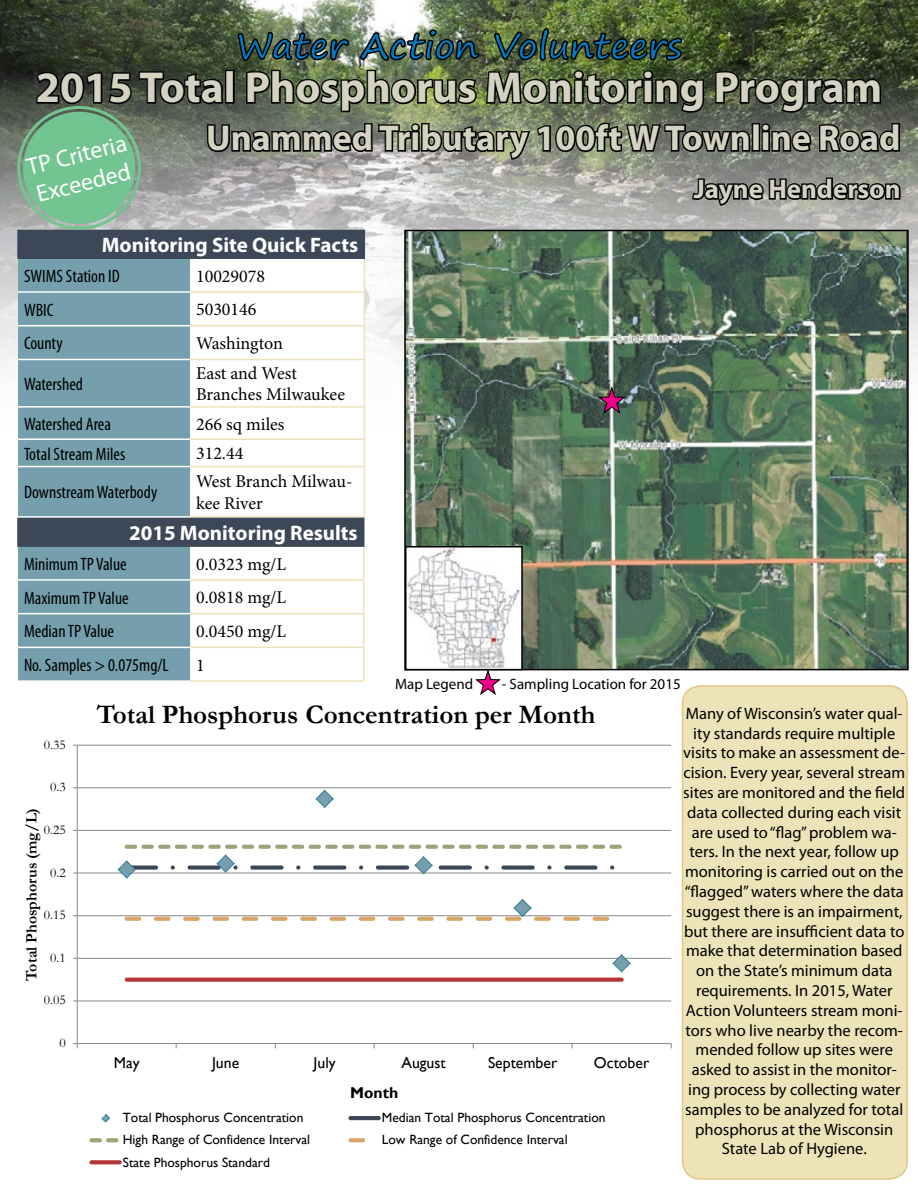
<style>
.page{position:relative;width:918px;height:1188px;background:#fff}
.page>*{position:absolute;margin:0;border:0;box-sizing:border-box;transform-origin:0 0}
.t1{font:700 43.5px "Myriad Pro";color:#d4d2c0}
.t2{font:700 36px "Myriad Pro";color:#d4d2c0}
.t3{font:700 36px "Segoe Print";color:#007ac3}
.t4{font:700 27px "Myriad Pro";color:#d4d2c0}
.t5{font:700 26.85px "Garamond";color:#000}
.t6{font:24px/28.8px "Myriad Pro";color:#fff}
.t7{font:700 21px "Myriad Pro";color:#fff}
.t8{font:condensed 18px "Myriad Pro";color:#000}
.t9{font:18px/21.6px "Minion Pro";color:#000}
.t10{font:16.5px/19.8px "Myriad Pro";color:#000;text-align:center}
.t11{font:15.75px "Gill Sans";color:#000}
.t12{font:700 15.75px "Garamond";color:#000}
.t13{font:700 15.75px "Gill Sans";color:#000}
.t14{font:15px "Myriad Pro";color:#000}
.t15{font:13.5px "Gill Sans";color:#000}
.t16{font:13.5px "Garamond";color:#000}
</style>
<div class="page">
<hr style="left:77px;top:1001px;width:594px;height:1px;background:#868686">
<hr style="left:77px;top:958px;width:594px;height:1px;background:#868686">
<hr style="left:77px;top:915px;width:594px;height:1px;background:#868686">
<hr style="left:77px;top:873px;width:594px;height:1px;background:#868686">
<hr style="left:77px;top:830px;width:594px;height:1px;background:#868686">
<hr style="left:77px;top:787px;width:594px;height:1px;background:#868686">
<hr style="left:77px;top:745px;width:594px;height:1px;background:#868686">
<hr style="left:77px;top:745px;width:1px;height:299px;background:#868686">
<hr style="left:77px;top:1043px;width:594px;height:1px;background:#868686">
<svg style="left:73px;top:1043px;width:5px;height:5px"></svg>
<svg style="left:127px;top:978px;width:495px;height:4px;background:#b84242"></svg>
<svg style="left:315px;top:789px;width:19px;height:19px"></svg>
<svg style="left:117px;top:845px;width:505px;height:34px"></svg>
<svg style="left:127px;top:899px;width:495px;height:22px"></svg>
<svg style="left:612px;top:954px;width:19px;height:19px"></svg>
<svg style="left:101px;top:1114px;width:9px;height:9px"></svg>
<svg style="left:350px;top:1116px;width:29px;height:4px"></svg>
<svg style="left:91px;top:1138px;width:28px;height:4px"></svg>
<svg style="left:350px;top:1138px;width:15px;height:4px"></svg>
<svg style="left:91px;top:1160px;width:29px;height:4px"></svg>
<img style="left:0;top:0;width:918px;height:365px">
<img style="left:407px;top:233px;width:499px;height:434px">
<div style="left:404px;top:230px;width:505px;height:440px;border:2px solid #000"></div>
<img style="left:408px;top:549px;width:112px;height:118px">
<div style="left:405px;top:546px;width:118px;height:124px;border:2px solid #000"></div>
<svg style="left:597px;top:387px;width:29px;height:28px"></svg>
<svg style="left:474px;top:670px;width:27px;height:25px"></svg>
<img style="left:34px;top:18px;width:868px;height:189px">
<div style="left:682px;top:686px;width:225px;height:493px;background:#ece3b8;border-radius:18px"></div>
<div style="left:682px;top:685px;width:226px;height:495px;border:2px solid #e3c48b;border-radius:18px"></div>
<div style="left:18px;top:230px;width:346px;height:28px;background:#3c4858"></div>
<div style="left:18px;top:259px;width:172px;height:257px;background:#759fad"></div>
<svg style="left:190px;top:259px;width:174px;height:257px"></svg>
<svg style="left:364px;top:231px;width:1px;height:26px"></svg>
<hr style="left:17px;top:257px;width:173px;height:2px;background:#3c4858">
<hr style="left:190px;top:257px;width:175px;height:2px;background:#3c4858">
<hr style="left:18px;top:291px;width:172px;height:2px;background:#fff">
<hr style="left:18px;top:325px;width:172px;height:1px;background:#fff">
<hr style="left:18px;top:359px;width:172px;height:1px;background:#fff">
<hr style="left:18px;top:406px;width:172px;height:2px;background:#fff">
<hr style="left:18px;top:438px;width:172px;height:2px;background:#fff">
<hr style="left:18px;top:466px;width:172px;height:1px;background:#fff">
<hr style="left:17px;top:230px;width:173px;height:1px;background:#3c4858">
<hr style="left:17px;top:231px;width:2px;height:26px;background:#3c4858">
<hr style="left:190px;top:230px;width:175px;height:1px;background:#3c4858">
<hr style="left:364px;top:259px;width:1px;height:32px;background:#ece3b8">
<hr style="left:364px;top:293px;width:1px;height:32px;background:#ece3b8">
<hr style="left:190px;top:291px;width:175px;height:2px;background:#ece3b8">
<hr style="left:364px;top:326px;width:1px;height:33px;background:#ece3b8">
<hr style="left:190px;top:325px;width:175px;height:1px;background:#ece3b8">
<hr style="left:364px;top:360px;width:1px;height:46px;background:#ece3b8">
<hr style="left:190px;top:359px;width:175px;height:1px;background:#ece3b8">
<hr style="left:364px;top:408px;width:1px;height:30px;background:#ece3b8">
<hr style="left:190px;top:406px;width:175px;height:2px;background:#ece3b8">
<svg style="left:364px;top:440px;width:1px;height:26px"></svg>
<hr style="left:190px;top:438px;width:175px;height:2px;background:#ece3b8">
<hr style="left:364px;top:467px;width:1px;height:49px;background:#ece3b8">
<hr style="left:190px;top:466px;width:175px;height:1px;background:#ece3b8">
<hr style="left:190px;top:516px;width:175px;height:2px;background:#ece3b8">
<div style="left:18px;top:518px;width:346px;height:28px;background:#3c4858"></div>
<div style="left:18px;top:547px;width:172px;height:133px;background:#759fad"></div>
<hr style="left:17px;top:545px;width:173px;height:2px;background:#3c4858">
<hr style="left:190px;top:545px;width:174px;height:2px;background:#3c4858">
<hr style="left:18px;top:579px;width:172px;height:2px;background:#fff">
<hr style="left:18px;top:613px;width:172px;height:1px;background:#fff">
<hr style="left:18px;top:647px;width:172px;height:1px;background:#fff">
<hr style="left:17px;top:518px;width:173px;height:1px;background:#3c4858">
<hr style="left:17px;top:519px;width:2px;height:26px;background:#3c4858">
<hr style="left:363px;top:547px;width:1px;height:32px;background:#ece3b8">
<hr style="left:363px;top:581px;width:1px;height:32px;background:#ece3b8">
<hr style="left:190px;top:579px;width:174px;height:2px;background:#ece3b8">
<hr style="left:363px;top:614px;width:1px;height:33px;background:#ece3b8">
<hr style="left:190px;top:613px;width:174px;height:1px;background:#ece3b8">
<hr style="left:363px;top:648px;width:1px;height:32px;background:#ece3b8">
<hr style="left:190px;top:647px;width:174px;height:1px;background:#ece3b8">
<hr style="left:190px;top:680px;width:174px;height:2px;background:#ece3b8">
<div style="left:17px;top:106px;width:124px;height:124px;border:3px solid #72c491;border-radius:50%"></div>
<div style="left:24px;top:112px;width:111px;height:111px;background:#72c491;border-radius:50%"></div>
<div style="left:23px;top:112px;width:112px;height:112px;border:2px solid #72c491;border-radius:50%"></div>
<h2 class="t3" style="left:236px;top:13px;width:447px">Water Action Volunteers</h2>
<h1 class="t1" style="left:36px;top:59px;width:848px">2015 Total Phosphorus Monitoring Program</h1>
<h2 class="t2" style="left:206px;top:115px;width:696px">Unammed Tributary 100ft W Townline Road</h2>
<h3 class="t4" style="left:694px;top:171px;width:208px">Jayne Henderson</h3>
<h3 class="t6" style="left:24px;top:153px;width:104px;rotate:-14deg">TP Criteria<br>Exceeded</h3>
<p class="t7" style="left:102px;top:231px;width:258px">Monitoring Site Quick Facts</p>
<p class="t8" style="left:24px;top:265px;width:97px">SWIMS Station ID</p>
<p class="t9" style="left:196px;top:265px;width:71px">10029078</p>
<p class="t8" style="left:24px;top:299px;width:31px">WBIC</p>
<p class="t9" style="left:196px;top:299px;width:62px">5030146</p>
<p class="t8" style="left:24px;top:333px;width:40px">County</p>
<p class="t9" style="left:196px;top:333px;width:88px">Washington</p>
<p class="t8" style="left:24px;top:373px;width:61px">Watershed</p>
<p class="t9" style="left:196px;top:362px;width:150px">East and West<br>Branches Milwaukee</p>
<p class="t8" style="left:24px;top:413px;width:89px">Watershed Area</p>
<p class="t9" style="left:196px;top:413px;width:90px">266 sq miles</p>
<p class="t8" style="left:24px;top:443px;width:103px">Total Stream Miles</p>
<p class="t9" style="left:196px;top:443px;width:49px">312.44</p>
<p class="t8" style="left:24px;top:482px;width:135px">Downstream Waterbody</p>
<p class="t9" style="left:196px;top:471px;width:158px">West Branch Milwau&shy;kee River</p>
<p class="t7" style="left:129px;top:519px;width:230px">2015 Monitoring Results</p>
<p class="t8" style="left:24px;top:553px;width:104px">Minimum TP Value</p>
<p class="t9" style="left:196px;top:553px;width:92px">0.0323 mg/L</p>
<p class="t8" style="left:24px;top:587px;width:106px">Maximum TP Value</p>
<p class="t9" style="left:196px;top:587px;width:92px">0.0818 mg/L</p>
<p class="t8" style="left:24px;top:620px;width:92px">Median TP Value</p>
<p class="t9" style="left:196px;top:621px;width:92px">0.0450 mg/L</p>
<p class="t8" style="left:24px;top:654px;width:146px">No. Samples &gt; 0.075mg/L</p>
<p class="t9" style="left:196px;top:654px;width:10px">1</p>
<p class="t14" style="left:395px;top:674px;width:80px">Map Legend</p>
<p class="t14" style="left:502px;top:674px;width:180px">- Sampling Location for 2015</p>
<p class="t16" style="left:44px;top:735px;width:23px">0.35</p>
<p class="t16" style="left:50px;top:778px;width:17px">0.3</p>
<p class="t12" style="left:21px;top:981px;width:174px;rotate:-90deg">Total Phosphorus (mg/L)</p>
<p class="t16" style="left:44px;top:821px;width:23px">0.25</p>
<p class="t16" style="left:50px;top:863px;width:17px">0.2</p>
<p class="t16" style="left:44px;top:906px;width:23px">0.15</p>
<p class="t16" style="left:50px;top:949px;width:17px">0.1</p>
<p class="t16" style="left:44px;top:991px;width:23px">0.05</p>
<p class="t16" style="left:59px;top:1034px;width:8px">0</p>
<h3 class="t5" style="left:97px;top:696px;width:500px">Total Phosphorus Concentration per Month</h3>
<p class="t11" style="left:114px;top:1053px;width:27px">May</p>
<p class="t11" style="left:212px;top:1053px;width:29px">June</p>
<p class="t11" style="left:314px;top:1053px;width:24px">July</p>
<p class="t11" style="left:402px;top:1053px;width:46px">August</p>
<p class="t11" style="left:488px;top:1053px;width:71px">September</p>
<p class="t11" style="left:594px;top:1053px;width:57px">October</p>
<p class="t13" style="left:350px;top:1083px;width:50px">Month</p>
<p class="t15" style="left:123px;top:1110px;width:182px">Total Phosphorus Concentration</p>
<p class="t15" style="left:382px;top:1110px;width:225px">Median Total Phosphorus Concentration</p>
<p class="t15" style="left:123px;top:1132px;width:189px">High Range of Confidence Interval</p>
<p class="t15" style="left:382px;top:1132px;width:187px">Low Range of Confidence Interval</p>
<p class="t15" style="left:123px;top:1154px;width:149px">State Phosphorus Standard</p>
<p class="t10" style="left:683px;top:703px;width:224px">Many of Wisconsin’s water qual&shy;ity standards require multiple visits to make an assessment de&shy;cision. Every year, several stream sites are monitored and the field data collected during each visit are used to “flag” problem wa&shy;ters. In the next year, follow up monitoring is carried out on the “flagged” waters where the data suggest there is an impairment, but there are insufficient data to make that determination based on the State’s minimum data requirements. In 2015, Water<br>Action Volunteers stream moni&shy;tors who live nearby the recom&shy;mended follow up sites were asked to assist in the monitor&shy;ing process by collecting water samples to be analyzed for total phosphorus at the Wisconsin<br>State Lab of Hygiene.</p>
</div>
